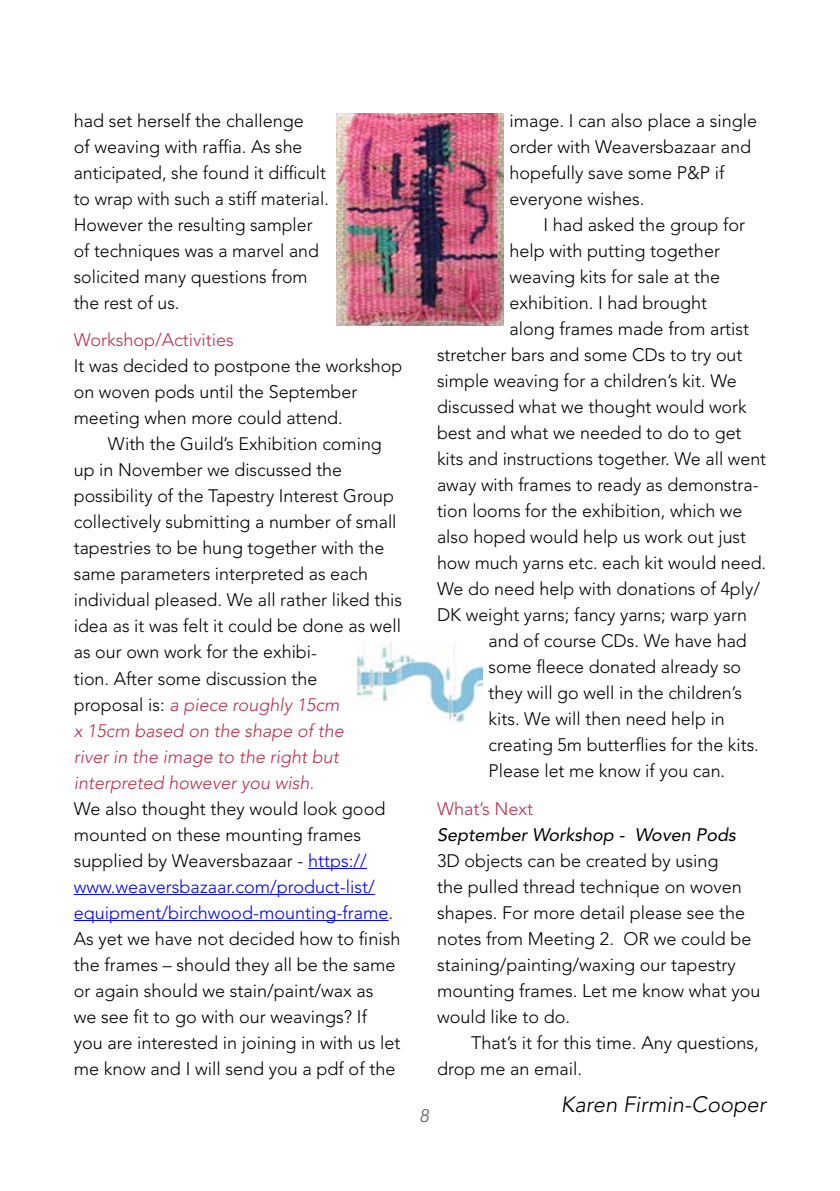
<style>
.page{position:relative;width:840px;height:1191px;background:#fff}
.page>*{position:absolute;margin:0;border:0;box-sizing:border-box;transform-origin:0 0}
.t1{font:italic 300 22px "Avenir LT Std";color:#000}
.t2{font:300 18px/26px "Avenir LT Std";color:#000}
.t3{font:300 18px "Avenir LT Std";color:#bc2f4b}
.t4{font:italic 18px "Avenir LT Std";color:#000}
.t5{font:italic 300 18px "Avenir LT Std";color:#58595b}
.s1{font-style:italic;color:#bc2f4b}
.s2{color:#00f}
</style>
<div class="page">
<img style="left:336px;top:113px;width:167px;height:213px">
<img style="left:357px;top:642px;width:125px;height:81px">
<hr style="left:308px;top:868px;width:58px;height:1px;background:#00f">
<hr style="left:74px;top:894px;width:300px;height:1px;background:#00f">
<hr style="left:74px;top:920px;width:314px;height:1px;background:#00f">
<p class="t2" style="left:74px;top:108px;width:256px">had set herself the challenge<br>of weaving with raffia. As she anticipated, she found it difficult to wrap with such a stiff material.<br>However the resulting sampler of techniques was a marvel and solicited many questions from the rest of us.</p>
<p class="t3" style="left:74px;top:330px;width:161px">Workshop/Activities</p>
<p class="t2" style="left:74px;top:353px;width:330px">It was decided to postpone the workshop on woven pods until the September meeting when more could attend.</p>
<p class="t2" style="left:74px;top:431px;width:330px;text-indent:34px">With the Guild’s Exhibition coming up in November we discussed the possibility of the Tapestry Interest Group collectively submitting a number of small tapestries to be hung together with the same parameters interpreted as each individual pleased. We all rather liked this idea as it was felt it could be done as well as our own work for the exhibi-<br>tion. After some discussion the<br>proposal is: <span class="s1">a piece roughly 15cm<br>x 15cm based on the shape of the<br>river in the image to the right but interpreted however you wish.</span></p>
<p class="t2" style="left:74px;top:795px;width:328px">We also thought they would look good mounted on these mounting frames supplied by Weaversbazaar - <span class="s2">https:// www.weaversbazaar.com/product-list/ equipment/birchwood-mounting-frame</span>.<br>As yet we have not decided how to finish the frames – should they all be the same or again should we stain/paint/wax as we see fit to go with our weavings? If<br>you are interested in joining in with us let me know and I will send you a pdf of the</p>
<p class="t2" style="left:509px;top:108px;width:249px">image. I can also place a single order with Weaversbazaar and hopefully save some P&amp;P if everyone wishes.</p>
<p class="t2" style="left:543px;top:212px;width:203px">I had asked the group for</p>
<p class="t2" style="left:509px;top:238px;width:212px">help with putting together</p>
<p class="t2" style="left:509px;top:264px;width:212px">weaving kits for sale at the</p>
<p class="t2" style="left:509px;top:290px;width:199px">exhibition. I had brought</p>
<p class="t2" style="left:509px;top:316px;width:241px">along frames made from artist</p>
<p class="t2" style="left:437px;top:342px;width:307px">stretcher bars and some CDs to try out</p>
<p class="t2" style="left:437px;top:368px;width:301px">simple weaving for a children’s kit. We</p>
<p class="t2" style="left:437px;top:394px;width:311px">discussed what we thought would work</p>
<p class="t2" style="left:437px;top:420px;width:306px">best and what we needed to do to get</p>
<p class="t2" style="left:437px;top:446px;width:330px">kits and instructions together. We all went</p>
<p class="t2" style="left:437px;top:472px;width:323px">away with frames to ready as demonstra-</p>
<p class="t2" style="left:437px;top:498px;width:307px">tion looms for the exhibition, which we</p>
<p class="t2" style="left:437px;top:524px;width:310px">also hoped would help us work out just</p>
<p class="t2" style="left:437px;top:550px;width:330px">how much yarns etc. each kit would need.</p>
<p class="t2" style="left:437px;top:576px;width:324px">We do need help with donations of 4ply/</p>
<p class="t2" style="left:437px;top:602px;width:311px">DK weight yarns; fancy yarns; warp yarn</p>
<p class="t2" style="left:488px;top:628px;width:259px">and of course CDs. We have had</p>
<p class="t2" style="left:488px;top:654px;width:254px">some fleece donated already so</p>
<p class="t2" style="left:488px;top:680px;width:255px">they will go well in the children’s</p>
<p class="t2" style="left:488px;top:706px;width:238px">kits. We will then need help in</p>
<p class="t2" style="left:488px;top:732px;width:272px">creating 5m butterflies for the kits.</p>
<p class="t2" style="left:488px;top:758px;width:238px">Please let me know if you can.</p>
<p class="t3" style="left:437px;top:798px;width:98px">What’s Next</p>
<p class="t4" style="left:437px;top:824px;width:300px">September Workshop - Woven Pods</p>
<p class="t2" style="left:437px;top:847px;width:325px">3D objects can be created by using<br>the pulled thread technique on woven shapes. For more detail please see the notes from Meeting 2. OR we could be staining/painting/waxing our tapestry mounting frames. Let me know what you would like to do.</p>
<p class="t2" style="left:437px;top:1029px;width:323px;text-indent:34px">That’s it for this time. Any questions, drop me an email.</p>
<p class="t1" style="left:560px;top:1091px;width:207px">Karen Firmin-Cooper</p>
<p class="t5" style="left:419px;top:1105px;width:11px">8</p>
</div>
